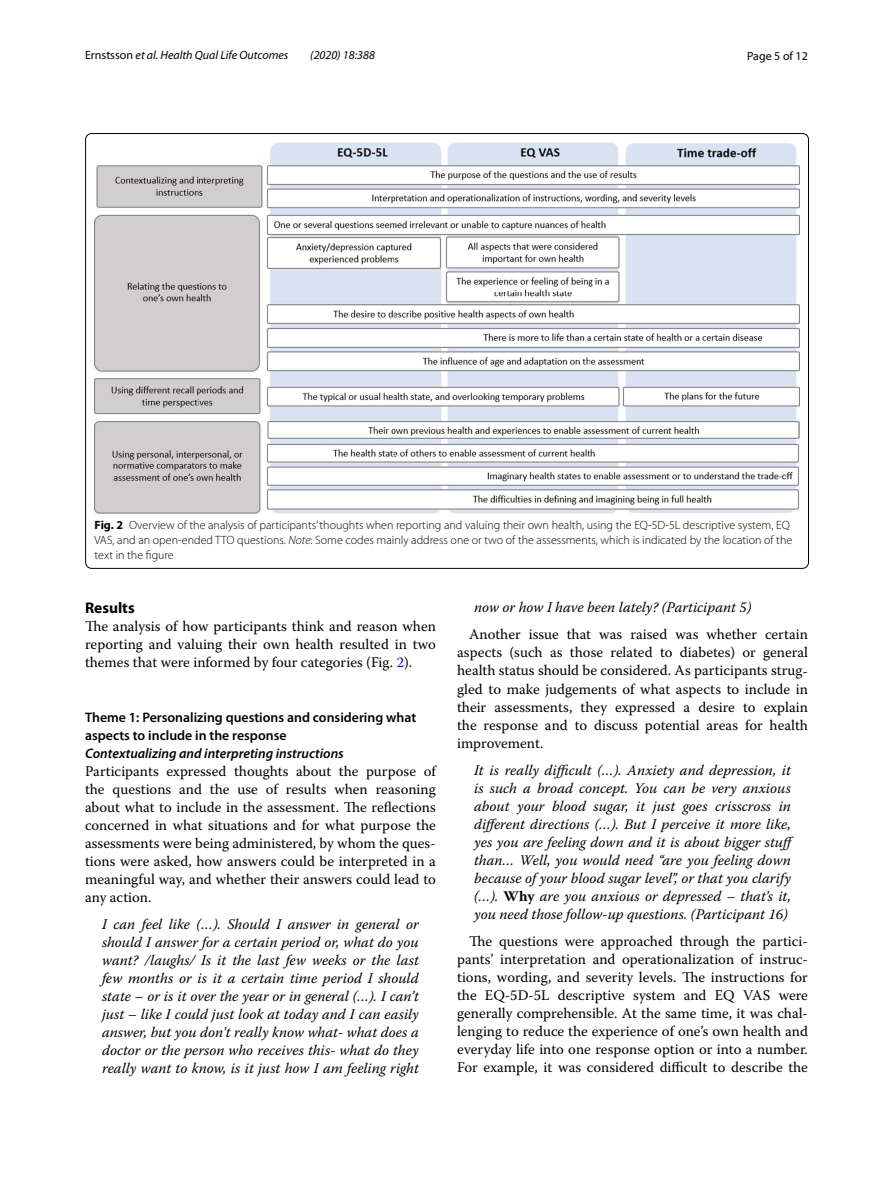
<style>
.page{position:relative;width:893px;height:1187px;background:#fff}
.page>*{position:absolute;margin:0;border:0;box-sizing:border-box;transform-origin:0 0}
.t1{font:700 15.45px "Myriad Pro";color:#000}
.t2{font:14.7px/18px "Warnock Pro";color:#000;text-align:justify}
.t3{font:italic 14.7px/18px "Warnock Pro";color:#000;text-align:justify}
.t4{font:600 13.8px/18px "Myriad Pro";color:#000}
.t5{font:italic 600 13.8px "Myriad Pro";color:#000}
.t6{font:300 12px/15px "Myriad Pro";color:#000}
.t7{font:italic 12px "Myriad Pro";color:#000}
.t8{font:12px "Myriad Pro";color:#000}
.s1{font-style:normal}
.s2{font-weight:700}
.s3{font-style:italic}
.s4{color:#00f}
.s5{font-weight:700;font-style:normal}
</style>
<div class="page">
<img style="left:94px;top:142px;width:706px;height:371px">
<p class="t7" style="left:85px;top:48px;width:205px"><span class="s1">Ernstsson</span> et al. Health Qual Life Outcomes</p>
<p class="t7" style="left:310px;top:48px;width:66px">(2020) 18:388</p>
<p class="t8" style="left:747px;top:48px;width:62px">Page 5 of 12</p>
<p class="t6" style="left:95px;top:517px;width:699px"><span class="s2">Fig. 2</span> Overview of the analysis of participants’ thoughts when reporting and valuing their own health, using the EQ-5D-5L descriptive system, EQ<br>VAS, and an open-ended TTO questions. <span class="s3">Note</span>: Some codes mainly address one or two of the assessments, which is indicated by the location of the text in the figure</p>
<p class="t1" style="left:85px;top:597px;width:51px">Results</p>
<p class="t2" style="left:85px;top:616px;width:352px">The analysis of how participants think and reason when reporting and valuing their own health resulted in two themes that were informed by four categories (Fig. <span class="s4">2</span>).</p>
<p class="t4" style="left:85px;top:707px;width:333px">Theme 1: Personalizing questions and considering what aspects to include in the response</p>
<p class="t5" style="left:85px;top:744px;width:260px">Contextualizing and interpreting instructions</p>
<p class="t2" style="left:85px;top:761px;width:352px">Participants expressed thoughts about the purpose of the questions and the use of results when reasoning about what to include in the assessment. The reflections concerned in what situations and for what purpose the assessments were being administered, by whom the ques&shy;tions were asked, how answers could be interpreted in a meaningful way, and whether their answers could lead to any action.</p>
<p class="t3" style="left:102px;top:914px;width:318px">I can feel like (…). Should I answer in general or should I answer for a certain period or, what do you want? /laughs/ Is it the last few weeks or the last few months or is it a certain time period I should state – or is it over the year or in general (…). I can’t just – like I could just look at today and I can easily answer, but you don’t really know what- what does a doctor or the person who receives this- what do they really want to know, is it just how I am feeling right</p>
<p class="t3" style="left:474px;top:598px;width:279px">now or how I have been lately? (Participant 5)</p>
<p class="t2" style="left:457px;top:625px;width:352px;text-indent:12px">Another issue that was raised was whether certain aspects (such as those related to diabetes) or general health status should be considered. As participants strug&shy;gled to make judgements of what aspects to include in their assessments, they expressed a desire to explain the response and to discuss potential areas for health improvement.</p>
<p class="t3" style="left:474px;top:760px;width:324px;text-align:left">It is really difficult (…). Anxiety and depression, it is such a broad concept. You can be very anxious about your blood sugar, it just goes crisscross in different directions (…). But I perceive it more like, yes you are feeling down and it is about bigger stuff than… Well, you would need “are you feeling down because of your blood sugar level”, or that you clarify (…). <span class="s5">Why</span> are you anxious or depressed – that’s it, you need those follow-up questions. (Participant 16)</p>
<p class="t2" style="left:457px;top:932px;width:352px;text-indent:12px">The questions were approached through the partici&shy;pants’ interpretation and operationalization of instruc&shy;tions, wording, and severity levels. The instructions for the EQ-5D-5L descriptive system and EQ VAS were generally comprehensible. At the same time, it was chal&shy;lenging to reduce the experience of one’s own health and everyday life into one response option or into a number.<br>For example, it was considered difficult to describe the</p>
</div>
